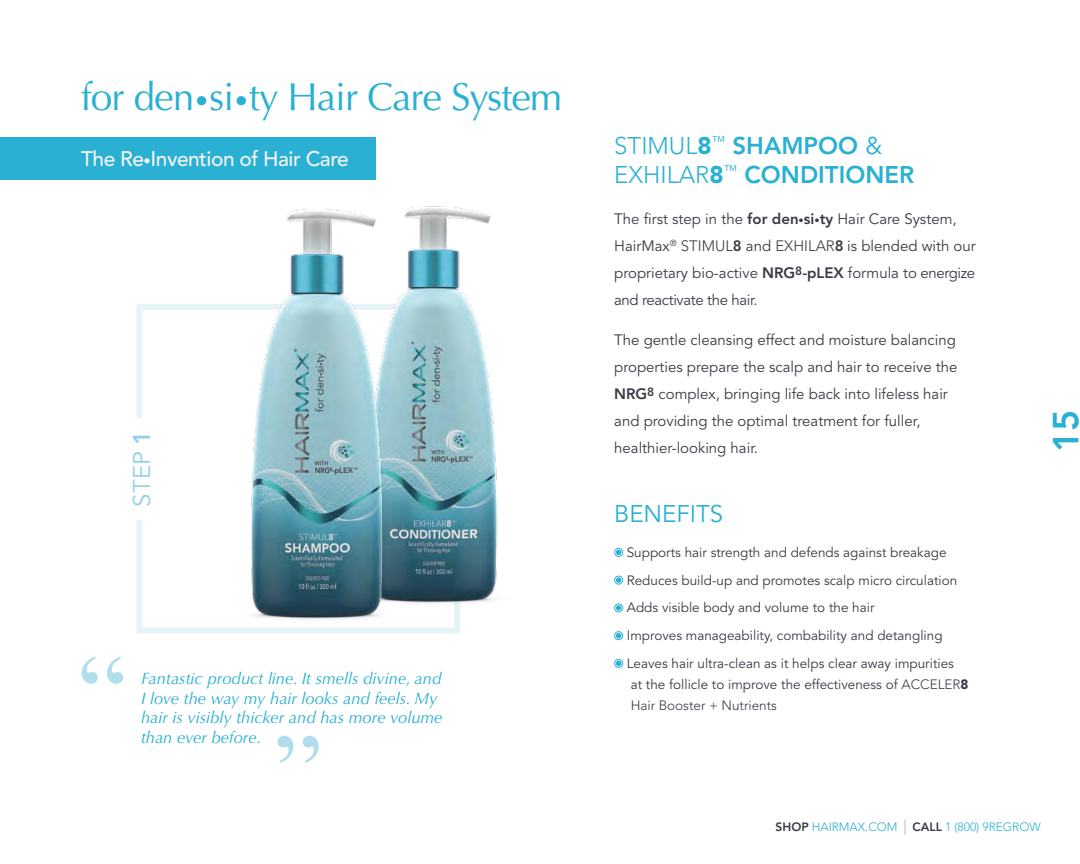
<style>
.page{position:relative;width:1080px;height:864px;background:#fff}
.page>*{position:absolute;margin:0;border:0;box-sizing:border-box;transform-origin:0 0}
.t1{font:108px "Times New Roman";color:#b1deec}
.t2{font:39px "Optima LT Std";letter-spacing:-.025em;color:#2ab0d3}
.t3{font:800 36px "Avenir";color:#2ab0d3}
.t4{font:800 24px/28.8px "Avenir";color:#2ab0d3}
.t5{font:24px "Avenir";color:#2ab0d3}
.t6{font:24px "Avenir";color:#93d2e6}
.t7{font:500 21px "Avenir";letter-spacing:-.025em;color:#f4f4f5}
.t8{font:italic 16.5px/19.5px "Optima LT Std";color:#2ab0d3}
.t9{font:15px/27px "Avenir";color:#383b44}
.t10{font:13.5px/27.8px "Avenir";color:#383b44}
.t11{font:300 12px "Avenir";color:#2ab0d3}
.s1{font-size:27.3px}
.s2{font-weight:800;font-size:14.7px}
.s3{font-weight:800}
.s4{font-weight:300}
.s5{font-weight:900}
.s6{font-weight:400}
.s7{font-weight:800;font-size:10.5px}
.s8{font-weight:800;color:#383b44}
.s9{font-size:15.6px;color:#939699}
</style>
<div class="page">
<div style="left:614px;top:548px;width:9px;height:9px;border:1px solid #2ab0d3;border-radius:50%"></div>
<svg style="left:616px;top:550px;width:5px;height:5px"></svg>
<div style="left:614px;top:576px;width:9px;height:9px;border:1px solid #2ab0d3;border-radius:50%"></div>
<svg style="left:616px;top:577px;width:5px;height:6px"></svg>
<div style="left:614px;top:604px;width:9px;height:8px;border:1px solid #2ab0d3;border-radius:50%"></div>
<svg style="left:616px;top:605px;width:5px;height:6px"></svg>
<div style="left:614px;top:631px;width:9px;height:9px;border:1px solid #2ab0d3;border-radius:50%"></div>
<svg style="left:616px;top:633px;width:5px;height:5px"></svg>
<div style="left:614px;top:659px;width:9px;height:9px;border:1px solid #2ab0d3;border-radius:50%"></div>
<svg style="left:616px;top:661px;width:5px;height:5px"></svg>
<div style="left:136px;top:304px;width:324px;height:329px;border:6px solid #e6f4f8"></div>
<div style="left:126px;top:418px;width:24px;height:101px;background:#fff"></div>
<img style="left:395px;top:206px;width:103px;height:428px">
<img style="left:237px;top:209px;width:158px;height:425px">
<div style="left:0;top:138px;width:376px;height:42px;background:#2ab0d3"></div>
<h2 class="t2" style="left:81px;top:74px;width:483px">for den<span class="s1">•</span>si<span class="s1">•</span>ty Hair Care System</h2>
<h3 class="t7" style="left:81px;top:140px;width:269px">The Re<span class="s2">•</span>Invention of Hair Care</h3>
<h3 class="t6" style="left:127px;top:507px;width:78px;rotate:-90deg">STEP <span class="s3">1</span></h3>
<h1 class="t1" style="left:78px;top:621px;width:49px">“</h1>
<p class="t8" style="left:141px;top:669px;width:303px">Fantastic product line. It smells divine, and<br>I love the way my hair looks and feels. My hair is visibly thicker and has more volume</p>
<p class="t8" style="left:141px;top:728px;width:122px">than ever before.</p>
<h1 class="t1" style="left:322px;top:798px;width:49px;rotate:-180deg">“</h1>
<h3 class="t4" style="left:614px;top:130px;width:302px"><span class="s4">STIMUL</span><span class="s5">8</span><sup>™</sup> SHAMPOO <span class="s6">&amp;<br></span><span class="s4">EXHILAR</span><span class="s5">8</span><sup>™</sup> CONDITIONER</h3>
<p class="t9" style="left:614px;top:205px;width:363px">The first step in the <span class="s3">for den</span><span class="s7">•</span><span class="s3">si</span><span class="s7">•</span><span class="s3">ty</span> Hair Care System, HairMax<sup>®</sup> <span class="s4">STIMUL</span><span class="s3">8</span> and <span class="s4">EXHILAR</span><span class="s3">8</span> is blended with our proprietary bio-active <span class="s3">NRG</span><sup>8</sup><span class="s3">-pLEX</span> formula to energize and reactivate the hair.</p>
<p class="t9" style="left:614px;top:327px;width:345px">The gentle cleansing effect and moisture balancing properties prepare the scalp and hair to receive the <span class="s3">NRG</span><sup>8</sup> complex, bringing life back into lifeless hair and providing the optimal treatment for fuller, healthier-looking hair.</p>
<h3 class="t5" style="left:614px;top:500px;width:111px">BENEFITS</h3>
<p class="t10" style="left:627px;top:539px;width:332px">Supports hair strength and defends against breakage Reduces build-up and promotes scalp micro circulation Adds visible body and volume to the hair<br>Improves manageability, combability and detangling Leaves hair ultra-clean as it helps clear away impurities</p>
<p class="t10" style="left:631px;top:674px;width:339px;line-height:21px">at the follicle to improve the effectiveness of <span class="s4">ACCELER</span><span class="s5">8<br></span><span class="s4">Hair Booster + Nutrients</span></p>
<h3 class="t3" style="left:1033px;top:452px;width:44px;rotate:-90deg">15</h3>
<p class="t11" style="left:776px;top:820px;width:267px"><span class="s8">SHOP</span> HAIRMAX.COM <span class="s9">|</span> <span class="s8">CALL</span> 1 (800) 9REGROW</p>
</div>
